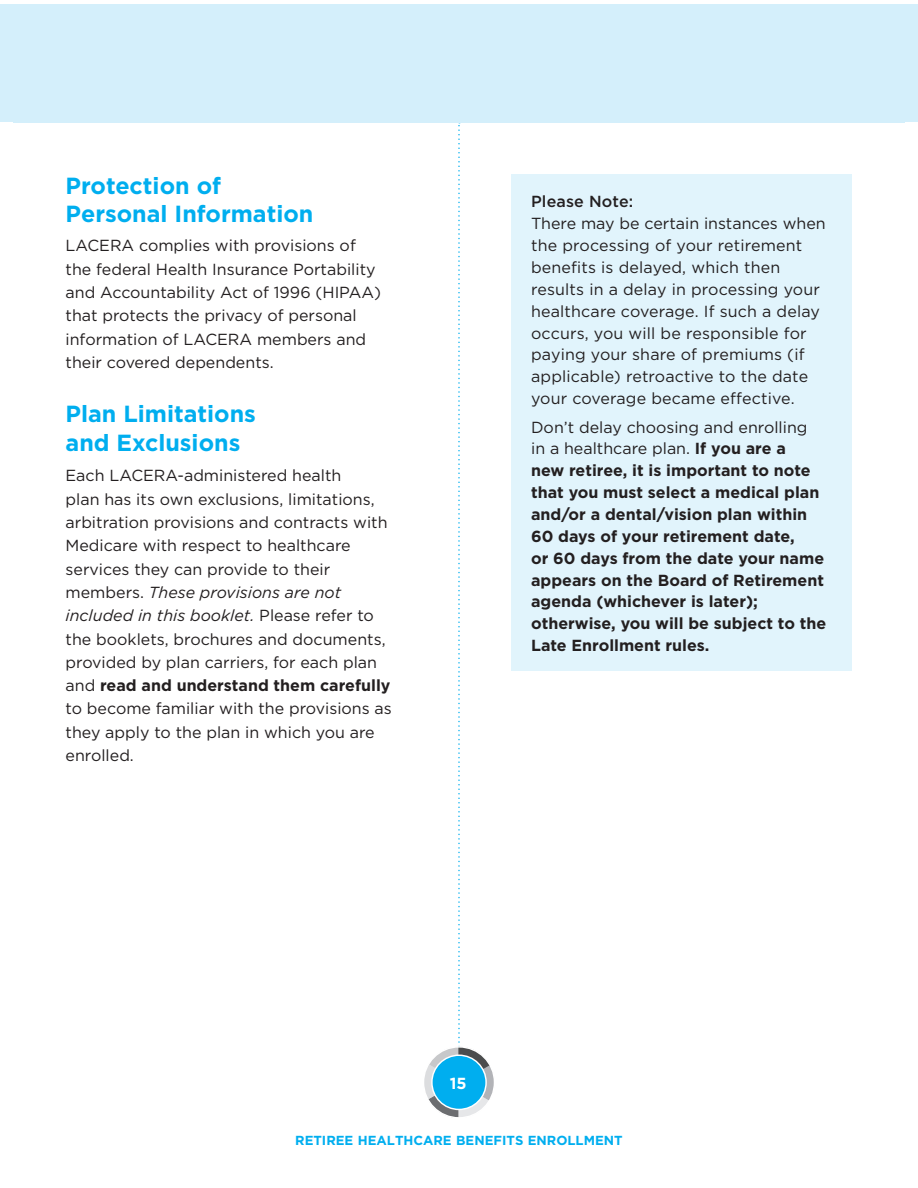
<style>
.page{position:relative;width:918px;height:1188px;background:#fff}
.page>*{position:absolute;margin:0;border:0;box-sizing:border-box;transform-origin:0 0}
.t1{font:700 23.25px/28px "Gotham";color:#00aeef}
.t2{font:16.05px/23.2px "Gotham";color:#231f20}
.t3{font:700 16.05px/21.9px "Gotham";color:#231f20}
.t4{font:500 16.05px "Gotham";letter-spacing:.01em;color:#231f20}
.t5{font:700 16.05px "Gotham";color:#fff}
.t6{font:700 13.05px "Gotham";color:#00aeef}
.s1{font-style:italic}
.s2{font-weight:700}
.s3{font-weight:400}
</style>
<div class="page">
<div style="left:0;top:4px;width:918px;height:118px;background:#d4effb"></div>
<svg style="left:422px;top:122px;width:74px;height:995px"></svg>
<div style="left:423px;top:1046px;width:72px;height:73px;border:1px solid #fff;border-radius:50%"></div>
<div style="left:432px;top:1055px;width:54px;height:54px;background:#00aeef;border-radius:50%"></div>
<div style="left:431px;top:1055px;width:56px;height:55px;border:1px solid #fff;border-radius:50%"></div>
<div style="left:511px;top:174px;width:341px;height:497px;background:#e1f4fc"></div>
<h1 class="t1" style="left:66px;top:173px;width:249px">Protection of<br>Personal Information</h1>
<p class="t2" style="left:66px;top:235px;width:317px">LACERA complies with provisions of the federal Health Insurance Portability and Accountability Act of 1996 (HIPAA) that protects the privacy of personal information of LACERA members and their covered dependents.</p>
<h1 class="t1" style="left:66px;top:401px;width:192px;line-height:29.1px">Plan Limitations and Exclusions</h1>
<p class="t2" style="left:66px;top:465px;width:328px">Each LACERA-administered health<br>plan has its own exclusions, limitations, arbitration provisions and contracts with Medicare with respect to healthcare services they can provide to their members. <span class="s1">These provisions are not included in this booklet.</span> Please refer to the booklets, brochures and documents, provided by plan carriers, for each plan and <span class="s2">read and understand them carefully </span>to become familiar with the provisions as they apply to the plan in which you are enrolled.</p>
<p class="t4" style="left:531px;top:196px;width:104px">Please Note:</p>
<p class="t2" style="left:531px;top:214px;width:296px;line-height:21.9px">There may be certain instances when the processing of your retirement benefits is delayed, which then results in a delay in processing your healthcare coverage. If such a delay occurs, you will be responsible for paying your share of premiums (if applicable) retroactive to the date your coverage became effective.</p>
<p class="t3" style="left:531px;top:417px;width:297px"><span class="s3">Don’t delay choosing and enrolling<br>in a healthcare plan.</span> If you are a<br>new retiree, it is important to note that you must select a medical plan and/or a dental/vision plan within<br>60 days of your retirement date,<br>or 60 days from the date your name appears on the Board of Retirement agenda (whichever is later); otherwise, you will be subject to the<br>Late Enrollment rules.</p>
<p class="t5" style="left:450px;top:1077px;width:18px">15</p>
<p class="t6" style="left:295px;top:1135px;width:329px">RETIREE HEALTHCARE BENEFITS ENROLLMENT</p>
</div>
